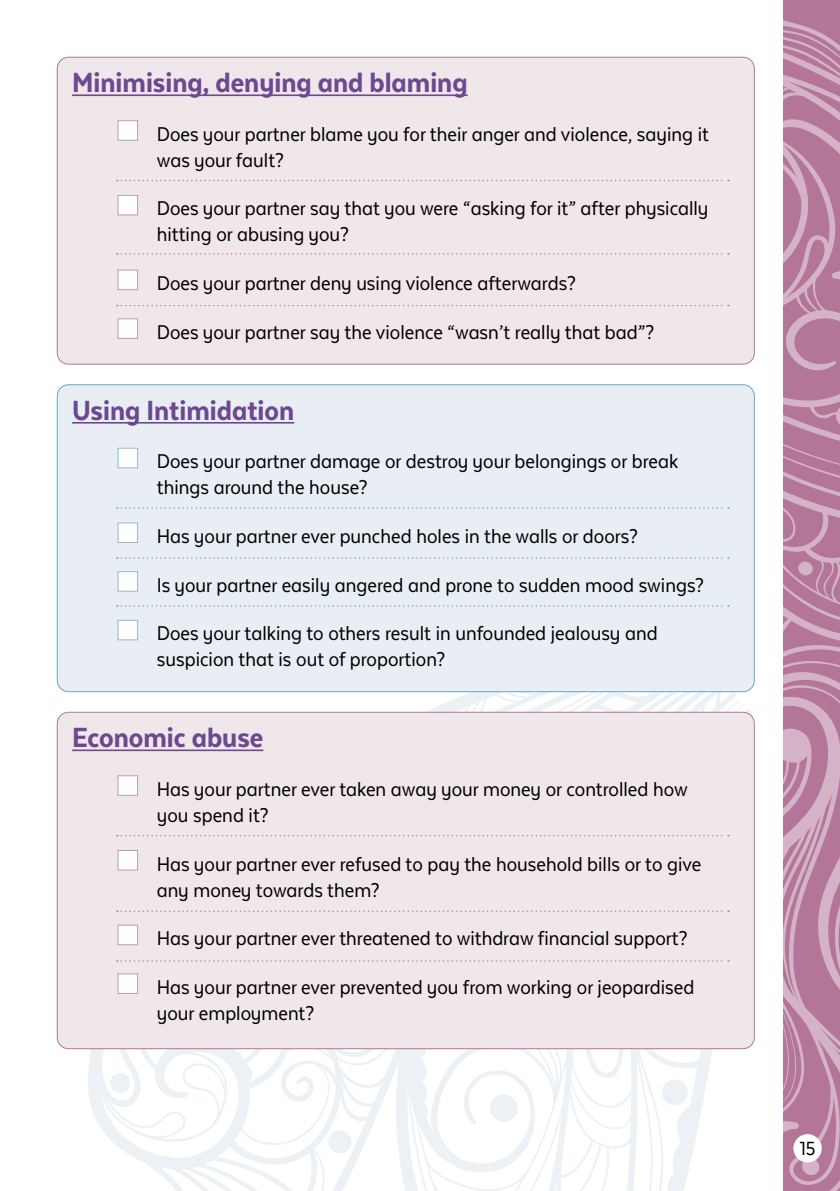
<style>
.page{position:relative;width:840px;height:1191px;background:#fff}
.page>*{position:absolute;margin:0;border:0;box-sizing:border-box;transform-origin:0 0}
.t1{font:800 32px "Texta Narrow Alt";color:#6c4891}
.t2{font:23px/26px "Texta Narrow Alt";color:#000}
.t3{font:22px "Texta Narrow Alt";color:#000}
</style>
<div class="page">
<svg style="left:783px;top:0;width:57px;height:1191px;background:#bc88a5"></svg>
<div style="left:57px;top:57px;width:697px;height:307px;background:#f0e7eb;border-radius:11px"></div>
<div style="left:57px;top:385px;width:697px;height:306px;background:#e8eef3;border-radius:11px"></div>
<div style="left:57px;top:712px;width:697px;height:336px;background:#f0e7eb;border-radius:11px"></div>
<hr style="left:72px;top:94px;width:395px;height:2px;background:#6c4891">
<div style="left:117px;top:120px;width:21px;height:21px;background:#fff;border:1px solid #c698b0"></div>
<div style="left:117px;top:195px;width:21px;height:20px;background:#fff;border:1px solid #c698b0"></div>
<div style="left:117px;top:270px;width:21px;height:20px;background:#fff;border:1px solid #c698b0"></div>
<div style="left:117px;top:318px;width:21px;height:21px;background:#fff;border:1px solid #c698b0"></div>
<hr style="left:72px;top:422px;width:222px;height:1px;background:#6c4891">
<div style="left:117px;top:448px;width:21px;height:20px;background:#fff;border:1px solid #92bdd2"></div>
<div style="left:117px;top:522px;width:21px;height:21px;background:#fff;border:1px solid #92bdd2"></div>
<div style="left:117px;top:571px;width:21px;height:20px;background:#fff;border:1px solid #92bdd2"></div>
<div style="left:117px;top:620px;width:21px;height:20px;background:#fff;border:1px solid #92bdd2"></div>
<hr style="left:72px;top:749px;width:191px;height:2px;background:#6c4891">
<svg style="left:117px;top:180px;width:611px;height:1px"></svg>
<svg style="left:117px;top:507px;width:611px;height:2px"></svg>
<svg style="left:117px;top:253px;width:611px;height:2px"></svg>
<svg style="left:117px;top:557px;width:611px;height:2px"></svg>
<svg style="left:117px;top:305px;width:611px;height:1px"></svg>
<svg style="left:117px;top:605px;width:611px;height:1px"></svg>
<svg style="left:89px;top:625px;width:660px;height:566px"></svg>
<div style="left:793px;top:1134px;width:28px;height:28px;background:#fff;border-radius:50%"></div>
<p class="t1" style="left:72px;top:66px;width:397px">Minimising, denying and blaming</p>
<p class="t2" style="left:157px;top:121px;width:553px">Does your partner blame you for their anger and violence, saying it was your fault?</p>
<p class="t2" style="left:157px;top:195px;width:553px">Does your partner say that you were “asking for it” after physically hitting or abusing you?</p>
<p class="t2" style="left:157px;top:270px;width:420px">Does your partner deny using violence afterwards?</p>
<p class="t2" style="left:157px;top:319px;width:498px">Does your partner say the violence “wasn’t really that bad”?</p>
<p class="t1" style="left:72px;top:393px;width:223px">Using Intimidation</p>
<p class="t2" style="left:157px;top:448px;width:522px">Does your partner damage or destroy your belongings or break things around the house?</p>
<p class="t2" style="left:157px;top:523px;width:482px">Has your partner ever punched holes in the walls or doors?</p>
<p class="t2" style="left:157px;top:571px;width:548px">Is your partner easily angered and prone to sudden mood swings?</p>
<p class="t2" style="left:157px;top:620px;width:502px">Does your talking to others result in unfounded jealousy and suspicion that is out of proportion?</p>
<p class="t1" style="left:72px;top:721px;width:193px">Economic abuse</p>
<p class="t2" style="left:157px;top:775px;width:532px">Has your partner ever taken away your money or controlled how you spend it?</p>
<p class="t2" style="left:157px;top:850px;width:545px">Has your partner ever refused to pay the household bills or to give any money towards them?</p>
<p class="t2" style="left:157px;top:925px;width:532px">Has your partner ever threatened to withdraw financial support?</p>
<p class="t2" style="left:157px;top:973px;width:538px">Has your partner ever prevented you from working or jeopardised your employment?</p>
<p class="t3" style="left:799px;top:1136px;width:17px">15</p>
</div>
